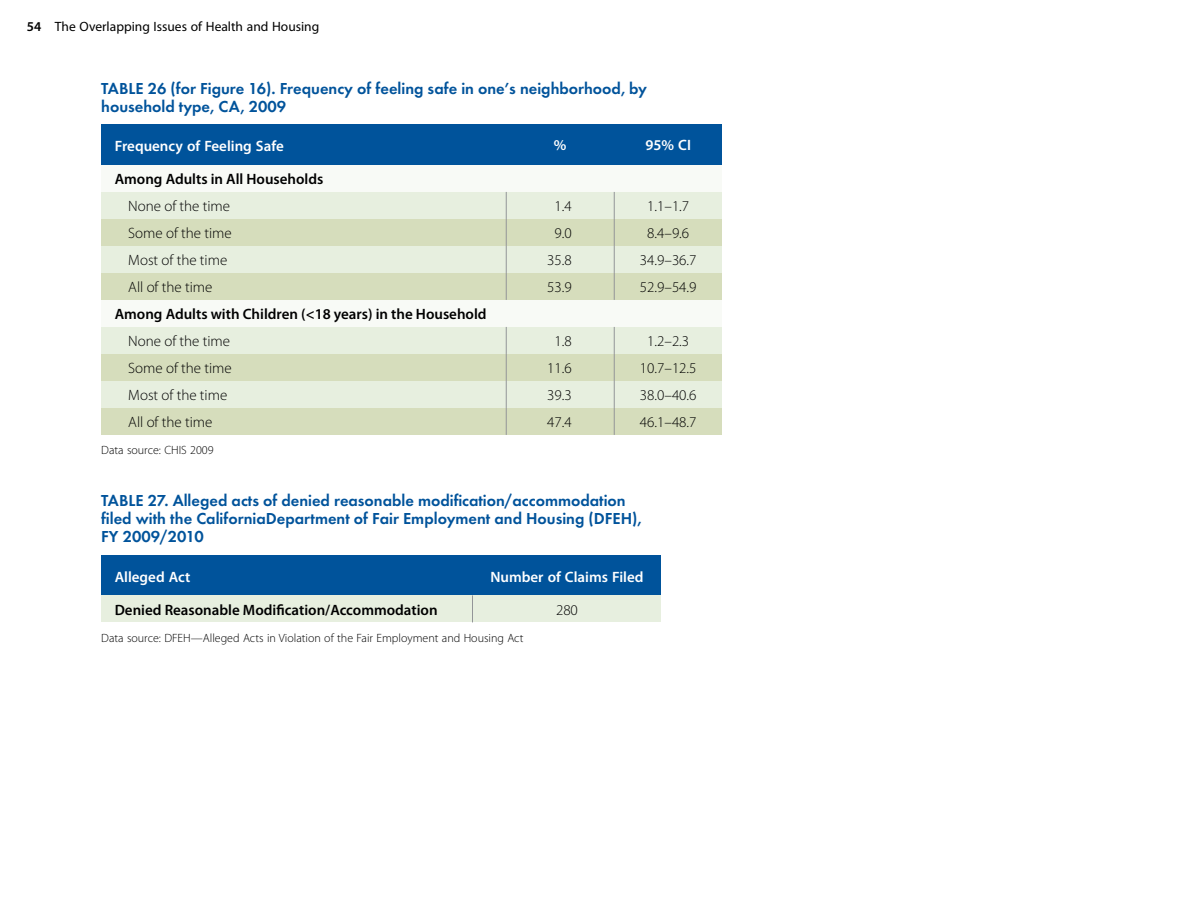
<style>
.page{position:relative;width:1188px;height:918px;background:#fff}
.page>*{position:absolute;margin:0;border:0;box-sizing:border-box;transform-origin:0 0}
.t1{font:600 16.5px/18px "Futura T";color:#00539b}
.t2{font:300 15px "Myriad Pro";color:#000}
.t3{font:600 15px/27px "Myriad Pro";color:#000}
.t4{font:600 15px "Myriad Pro";color:#fff}
.t5{font:13.5px "Myriad Pro";color:#000}
.t6{font:300 12px "Myriad Pro";color:#000}
.s1{font-weight:600}
.s2{font-weight:300}
</style>
<div class="page">
<div style="left:614px;top:300px;width:108px;height:27px;background:#f8faf6"></div>
<div style="left:506px;top:300px;width:108px;height:27px;background:#f8faf6"></div>
<div style="left:101px;top:300px;width:405px;height:27px;background:#f8faf6"></div>
<div style="left:614px;top:165px;width:108px;height:27px;background:#f8faf6"></div>
<div style="left:506px;top:165px;width:108px;height:27px;background:#f8faf6"></div>
<div style="left:101px;top:165px;width:405px;height:27px;background:#f8faf6"></div>
<div style="left:101px;top:192px;width:405px;height:27px;background:#e7efdf"></div>
<div style="left:506px;top:192px;width:108px;height:27px;background:#e7efdf"></div>
<div style="left:614px;top:192px;width:108px;height:27px;background:#e7efdf"></div>
<div style="left:101px;top:246px;width:405px;height:27px;background:#e7efdf"></div>
<div style="left:506px;top:246px;width:108px;height:27px;background:#e7efdf"></div>
<div style="left:614px;top:246px;width:108px;height:27px;background:#e7efdf"></div>
<div style="left:101px;top:219px;width:405px;height:27px;background:#d6ddbc"></div>
<div style="left:506px;top:219px;width:108px;height:27px;background:#d6ddbc"></div>
<div style="left:614px;top:219px;width:108px;height:27px;background:#d6ddbc"></div>
<div style="left:101px;top:273px;width:405px;height:27px;background:#d6ddbc"></div>
<div style="left:506px;top:273px;width:108px;height:27px;background:#d6ddbc"></div>
<div style="left:614px;top:273px;width:108px;height:27px;background:#d6ddbc"></div>
<svg style="left:506px;top:192px;width:1px;height:108px"></svg>
<svg style="left:614px;top:192px;width:1px;height:108px"></svg>
<div style="left:101px;top:327px;width:405px;height:27px;background:#e7efdf"></div>
<div style="left:506px;top:327px;width:108px;height:27px;background:#e7efdf"></div>
<div style="left:614px;top:327px;width:108px;height:27px;background:#e7efdf"></div>
<div style="left:101px;top:381px;width:405px;height:27px;background:#e7efdf"></div>
<div style="left:506px;top:381px;width:108px;height:27px;background:#e7efdf"></div>
<div style="left:614px;top:381px;width:108px;height:27px;background:#e7efdf"></div>
<div style="left:101px;top:354px;width:405px;height:27px;background:#d6ddbc"></div>
<div style="left:506px;top:354px;width:108px;height:27px;background:#d6ddbc"></div>
<div style="left:614px;top:354px;width:108px;height:27px;background:#d6ddbc"></div>
<div style="left:101px;top:408px;width:405px;height:27px;background:#d6ddbc"></div>
<div style="left:506px;top:408px;width:108px;height:27px;background:#d6ddbc"></div>
<div style="left:614px;top:408px;width:108px;height:27px;background:#d6ddbc"></div>
<svg style="left:506px;top:327px;width:1px;height:108px"></svg>
<svg style="left:614px;top:327px;width:1px;height:108px"></svg>
<div style="left:101px;top:124px;width:405px;height:41px;background:#00539b"></div>
<div style="left:506px;top:124px;width:108px;height:41px;background:#00539b"></div>
<div style="left:614px;top:124px;width:108px;height:41px;background:#00539b"></div>
<div style="left:101px;top:555px;width:371px;height:40px;background:#00539b"></div>
<div style="left:472px;top:555px;width:190px;height:40px;background:#00539b"></div>
<div style="left:101px;top:595px;width:371px;height:27px;background:#e7efdf"></div>
<div style="left:472px;top:595px;width:190px;height:27px;background:#e7efdf"></div>
<svg style="left:472px;top:595px;width:1px;height:27px"></svg>
<p class="t5" style="left:27px;top:19px;width:294px"><span class="s1">54</span> The Overlapping Issues of Health and Housing</p>
<p class="t1" style="left:101px;top:79px;width:547px">TABLE 26 (for Figure 16). Frequency of feeling safe in one’s neighborhood, by household type, CA, 2009</p>
<p class="t4" style="left:115px;top:138px;width:171px">Frequency of Feeling Safe</p>
<p class="t4" style="left:554px;top:137px;width:14px">%</p>
<p class="t4" style="left:645px;top:137px;width:47px">95% CI</p>
<p class="t3" style="left:128px;top:166px;width:197px;text-indent:-14px">Among Adults in All Households<br><span class="s2">None of the time</span></p>
<p class="t2" style="left:554px;top:198px;width:19px">1.4</p>
<p class="t2" style="left:647px;top:198px;width:43px">1.1–1.7</p>
<p class="t2" style="left:128px;top:225px;width:105px">Some of the time</p>
<p class="t2" style="left:554px;top:225px;width:19px">9.0</p>
<p class="t2" style="left:647px;top:225px;width:43px">8.4–9.6</p>
<p class="t2" style="left:128px;top:252px;width:101px">Most of the time</p>
<p class="t2" style="left:547px;top:252px;width:26px">35.8</p>
<p class="t2" style="left:640px;top:252px;width:58px">34.9–36.7</p>
<p class="t2" style="left:128px;top:279px;width:86px">All of the time</p>
<p class="t2" style="left:547px;top:279px;width:26px">53.9</p>
<p class="t2" style="left:640px;top:279px;width:58px">52.9–54.9</p>
<p class="t3" style="left:128px;top:301px;width:360px;text-indent:-14px">Among Adults with Children (&lt;18 years) in the Household<br><span class="s2">None of the time</span></p>
<p class="t2" style="left:554px;top:333px;width:19px">1.8</p>
<p class="t2" style="left:647px;top:333px;width:43px">1.2–2.3</p>
<p class="t2" style="left:128px;top:360px;width:105px">Some of the time</p>
<p class="t2" style="left:547px;top:360px;width:26px">11.6</p>
<p class="t2" style="left:640px;top:360px;width:58px">10.7–12.5</p>
<p class="t2" style="left:128px;top:387px;width:101px">Most of the time</p>
<p class="t2" style="left:547px;top:387px;width:26px">39.3</p>
<p class="t2" style="left:640px;top:387px;width:58px">38.0–40.6</p>
<p class="t2" style="left:128px;top:414px;width:86px">All of the time</p>
<p class="t2" style="left:547px;top:414px;width:26px">47.4</p>
<p class="t2" style="left:640px;top:414px;width:58px">46.1–48.7</p>
<p class="t6" style="left:101px;top:444px;width:114px">Data source: CHIS 2009</p>
<p class="t1" style="left:101px;top:491px;width:542px">TABLE 27. Alleged acts of denied reasonable modifcation/accommodation fled with the CaliforniaDepartment of Fair Employment and Housing (DFEH),<br>FY 2009/2010</p>
<p class="t4" style="left:115px;top:569px;width:77px">Alleged Act</p>
<p class="t4" style="left:490px;top:569px;width:155px">Number of Claims Filed</p>
<p class="t3" style="left:115px;top:596px;width:324px">Denied Reasonable Modifcation/Accommodation</p>
<p class="t2" style="left:556px;top:601px;width:23px">280</p>
<p class="t6" style="left:101px;top:631px;width:424px">Data source: DFEH—Alleged Acts in Violation of the Fair Employment and Housing Act</p>
</div>
